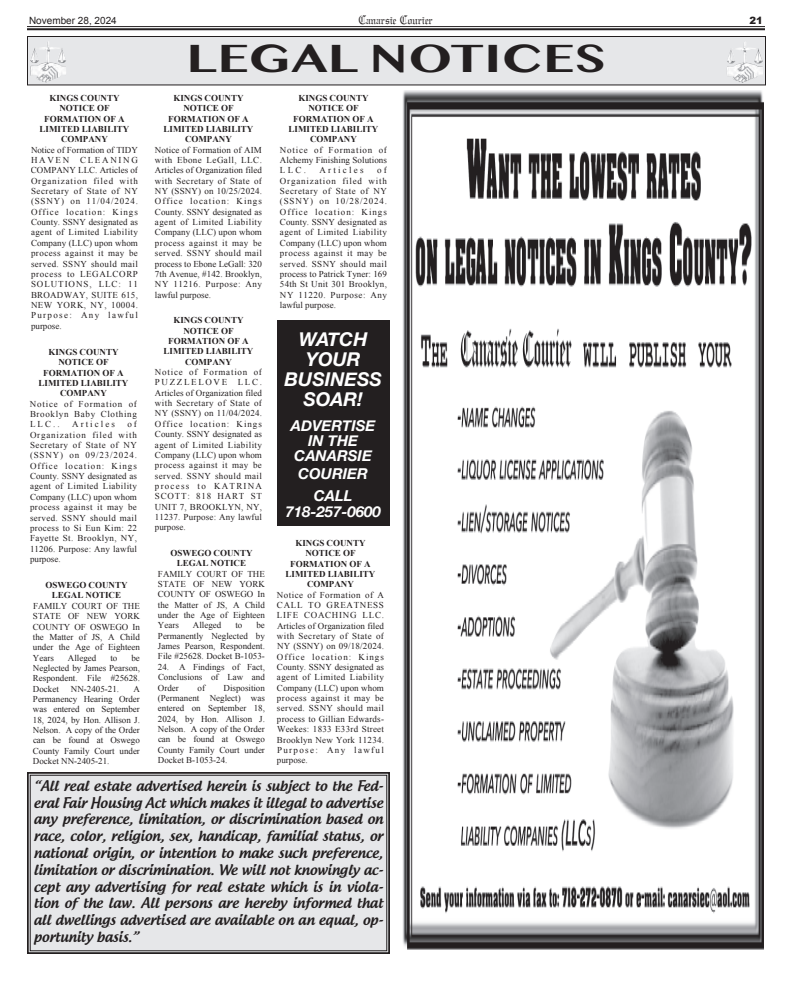
<style>
.page{position:relative;width:792px;height:981px;background:#fff}
.page>*{position:absolute;margin:0;border:0;box-sizing:border-box;transform-origin:0 0}
.t1{font:700 36px "Bangla MN";color:#231f20;scale:1.25 1}
.t2{font:italic 700 19px/20px "Helvetica Neue";color:#fff;text-align:center}
.t3{font:italic 700 15px/15px "Helvetica Neue";color:#fff;text-align:center}
.t4{font:500 14px/16.8px "Androgyne";color:#231f20;text-align:justify}
.t5{font:12px "Gregorian FLF";color:#231f20}
.t6{font:10px "Arial";color:#231f20}
.t7{font:900 10px "Arial";color:#231f20}
.t8{font:9px/10.3px "Times New Roman";color:#231f20;text-align:justify}
.t9{font:700 9px/10.4px "Times New Roman";color:#231f20;text-align:center}
.t10{font:9px "Times New Roman";letter-spacing:.225em;color:#231f20}
.t11{font:9px "Times New Roman";letter-spacing:.25em;color:#231f20}
</style>
<div class="page">
<hr style="left:27px;top:26px;width:738px;height:1px;background:#231f20">
<hr style="left:27px;top:28px;width:738px;height:2px;background:#231f20">
<div style="left:27px;top:772px;width:363px;height:182px;background:#e6e7e9"></div>
<div style="left:30px;top:775px;width:357px;height:176px;border:1px solid #231f20"></div>
<img style="left:403px;top:91px;width:361px;height:859px">
<div style="left:28px;top:36px;width:738px;height:49px;background:#e6e7e9"></div>
<div style="left:27px;top:36px;width:739px;height:49px;border:1px solid #231f20"></div>
<img style="left:30px;top:41px;width:26px;height:40px">
<img style="left:727px;top:42px;width:25px;height:40px">
<div style="left:277px;top:320px;width:113px;height:206px;background:#231f20"></div>
<p class="t6" style="left:29px;top:14px;width:89px">November 28, 2024</p>
<h3 class="t5" style="left:359px;top:13px;width:76px">Canarsie Courier</h3>
<p class="t7" style="left:750px;top:13px;width:15px">21</p>
<p class="t9" style="left:40px;top:92px;width:91px">KINGS COUNTY<br>NOTICE OF<br>FORMATION OF A<br>LIMITED LIABILITY<br>COMPANY</p>
<p class="t8" style="left:31px;top:144px;width:109px">Notice of Formation of TIDY HAVEN CLEANING COMPANY LLC. Articles of Organization filed with Secretary of State of NY (SSNY) on 11/04/2024.<br>Office location: Kings County. SSNY designated as agent of Limited Liability Company (LLC) upon whom process against it may be served. SSNY should mail process to LEGALCORP SOLUTIONS, LLC: 11<br>BROADWAY, SUITE 615, NEW YORK, NY, 10004.<br>Purpose: Any lawful purpose.</p>
<p class="t9" style="left:39px;top:347px;width:91px">KINGS COUNTY<br>NOTICE OF<br>FORMATION OF A<br>LIMITED LIABILITY<br>COMPANY</p>
<p class="t8" style="left:30px;top:398px;width:108px">Notice of Formation of Brooklyn Baby Clothing LLC..</p>
<p class="t10" style="left:72px;top:418px;width:44px">Articles</p>
<p class="t8" style="left:30px;top:419px;width:109px;text-indent:97px">of Organization filed with Secretary of State of NY (SSNY) on 09/23/2024.<br>Office location: Kings County. SSNY designated as agent of Limited Liability Company (LLC) upon whom process against it may be served. SSNY should mail process to Si Eun Kim: 22<br>Fayette St. Brooklyn, NY, 11206. Purpose: Any lawful purpose.</p>
<p class="t9" style="left:45px;top:580px;width:84px">OSWEGO COUNTY<br>LEGAL NOTICE</p>
<p class="t8" style="left:33px;top:601px;width:108px">FAMILY COURT OF THE STATE OF NEW YORK COUNTY OF OSWEGO In the Matter of JS, A Child under the Age of Eighteen Years</p>
<p class="t8" style="left:33px;top:652px;width:108px;text-indent:98px">be Neglected by James Pearson, Respondent. File #25628.<br>Docket</p>
<p class="t8" style="left:68px;top:652px;width:30px">Alleged</p>
<p class="t8" style="left:110px;top:652px;width:8px">to</p>
<p class="t8" style="left:33px;top:683px;width:109px;text-indent:101px">A Permanency Hearing Order was entered on September 18, 2024, by Hon. Allison J.<br>Nelson. A copy of the Order can be found at Oswego County Family Court under Docket NN-2405-21.</p>
<p class="t8" style="left:71px;top:683px;width:50px">NN-2405-21.</p>
<h1 class="t1" style="left:186px;top:39px;width:338px">LEGAL NOTICES</h1>
<p class="t9" style="left:164px;top:92px;width:91px">KINGS COUNTY<br>NOTICE OF<br>FORMATION OF A<br>LIMITED LIABILITY<br>COMPANY</p>
<p class="t8" style="left:155px;top:144px;width:108px">Notice of Formation of AIM with Ebone LeGall, LLC.<br>Articles of Organization filed with Secretary of State of NY (SSNY) on 10/25/2024.<br>Office location: Kings County. SSNY designated as agent of Limited Liability Company (LLC) upon whom process against it may be served. SSNY should mail process to Ebone LeGall: 320<br>7th Avenue, #142. Brooklyn, NY 11216. Purpose: Any lawful purpose.</p>
<p class="t9" style="left:164px;top:315px;width:91px">KINGS COUNTY<br>NOTICE OF<br>FORMATION OF A<br>LIMITED LIABILITY<br>COMPANY</p>
<p class="t8" style="left:155px;top:367px;width:108px">Notice of Formation of PUZZLELOVE LLC.<br>Articles of Organization filed with Secretary of State of NY (SSNY) on 11/04/2024.<br>Office location: Kings County. SSNY designated as agent of Limited Liability Company (LLC) upon whom process against it may be served. SSNY should mail process to KATRINA SCOTT: 818 HART ST UNIT 7, BROOKLYN, NY, 11237. Purpose: Any lawful purpose.</p>
<p class="t9" style="left:170px;top:548px;width:84px">OSWEGO COUNTY<br>LEGAL NOTICE</p>
<p class="t8" style="left:158px;top:568px;width:108px">FAMILY COURT OF THE STATE OF NEW YORK COUNTY OF OSWEGO In the Matter of JS, A Child under the Age of Eighteen Years</p>
<p class="t8" style="left:158px;top:620px;width:108px;text-indent:98px">be Permanently Neglected by James Pearson, Respondent.<br>File #25628. Docket B-1053-</p>
<p class="t8" style="left:158px;top:662px;width:108px">24. A Findings of Fact, Conclusions of Law and Order</p>
<p class="t8" style="left:193px;top:620px;width:30px">Alleged</p>
<p class="t8" style="left:235px;top:620px;width:8px">to</p>
<p class="t8" style="left:158px;top:682px;width:108px;text-indent:66px">Disposition (Permanent Neglect) was entered on September 18, 2024, by Hon. Allison J.<br>Nelson. A copy of the Order can be found at Oswego County Family Court under Docket B-1053-24.</p>
<p class="t8" style="left:198px;top:682px;width:9px">of</p>
<p class="t9" style="left:289px;top:92px;width:91px">KINGS COUNTY<br>NOTICE OF<br>FORMATION OF A<br>LIMITED LIABILITY<br>COMPANY</p>
<p class="t8" style="left:280px;top:144px;width:108px">Notice of Formation of Alchemy Finishing Solutions LLC.</p>
<p class="t11" style="left:319px;top:164px;width:46px">Articles</p>
<p class="t8" style="left:280px;top:165px;width:109px;text-indent:97px">of Organization filed with Secretary of State of NY (SSNY) on 10/28/2024.<br>Office location: Kings County. SSNY designated as agent of Limited Liability Company (LLC) upon whom process against it may be served. SSNY should mail process to Patrick Tyner: 169<br>54th St Unit 301 Brooklyn, NY 11220. Purpose: Any lawful purpose.</p>
<h2 class="t2" style="left:285px;top:330px;width:99px">WATCH<br>YOUR<br>BUSINESS<br>SOAR!</h2>
<h3 class="t3" style="left:291px;top:418px;width:86px">ADVERTISE<br>IN THE<br>CANARSIE</h3>
<h3 class="t3" style="left:298px;top:463px;width:72px;line-height:22px">COURIER<br>CALL</h3>
<h3 class="t3" style="left:285px;top:504px;width:97px">718-257-0600</h3>
<p class="t9" style="left:286px;top:538px;width:91px">KINGS COUNTY<br>NOTICE OF<br>FORMATION OF A<br>LIMITED LIABILITY<br>COMPANY</p>
<p class="t8" style="left:277px;top:589px;width:109px">Notice of Formation of A CALL TO GREATNESS LIFE COACHING LLC.<br>Articles of Organization filed with Secretary of State of NY (SSNY) on 09/18/2024.<br>Office location: Kings County. SSNY designated as agent of Limited Liability Company (LLC) upon whom process against it may be served. SSNY should mail process to Gillian Edwards-Weekes: 1833 E33rd Street Brooklyn New York 11234.<br>Purpose: Any lawful purpose.</p>
<p class="t4" style="left:34px;top:777px;width:351px">“All real estate advertised herein is subject to the Fed&shy;eral Fair Housing Act which makes it illegal to advertise any preference, limitation, or discrimination based on race, color, religion, sex, handicap, familial status, or national origin, or intention to make such preference, limitation or discrimination. We will not knowingly ac&shy;cept any advertising for real estate which is in viola&shy;tion of the law. All persons are hereby informed that all dwellings advertised are available on an equal, op&shy;portunity basis.”</p>
</div>
